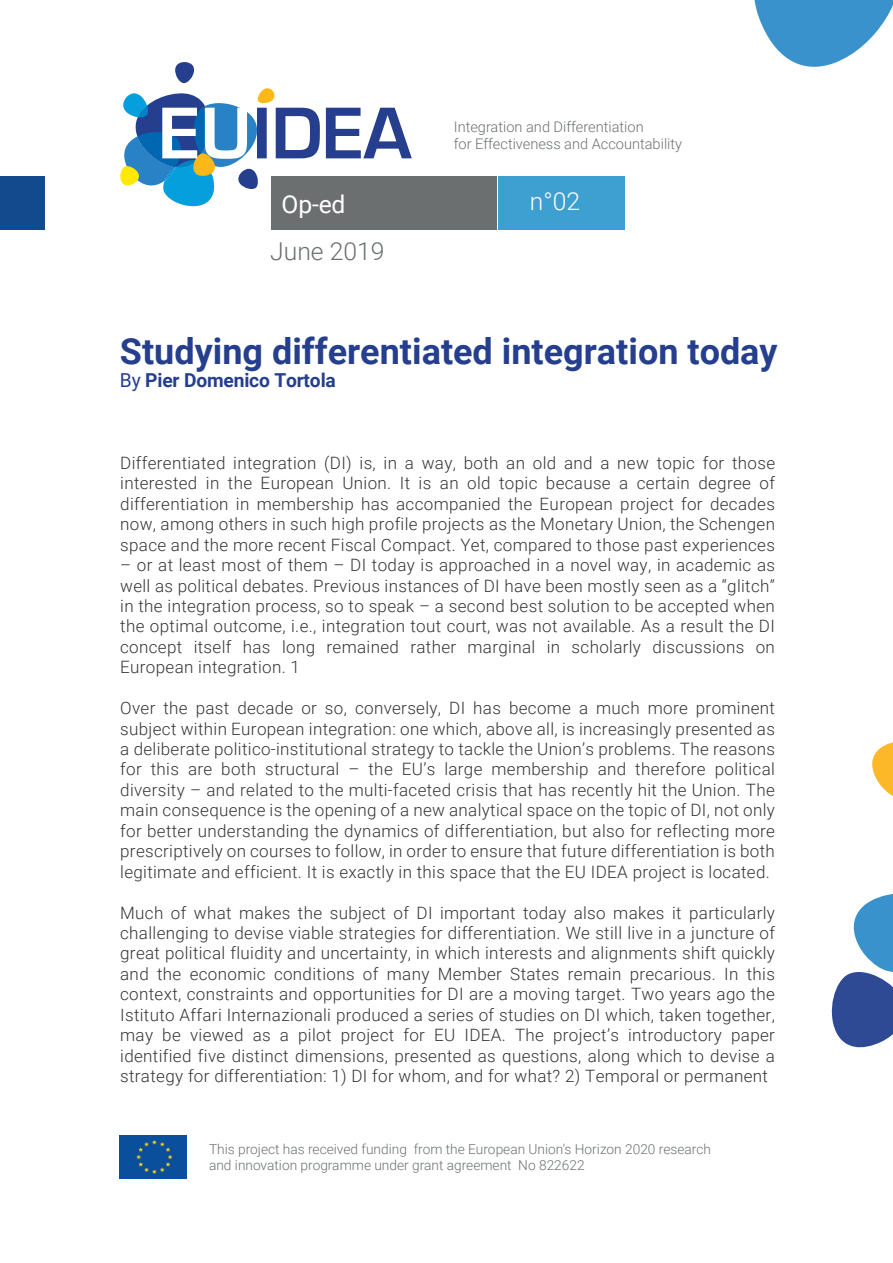
<style>
.page{position:relative;width:893px;height:1263px;background:#fff}
.page>*{position:absolute;margin:0;border:0;box-sizing:border-box;transform-origin:0 0}
.t1{font:700 36px "Roboto";color:#253f8e}
.t2{font:300 24.75px "Roboto";color:#6b6f70}
.t3{font:24.75px "Roboto";color:#fff}
.t4{font:300 24.75px "Roboto";color:#fff}
.t5{font:700 19.2px "Roboto";letter-spacing:-.01em;color:#253f8e}
.t6{font:300 17.1px/20.4px "Roboto";letter-spacing:.02em;color:#363536;text-align:justify}
.t7{font:300 14.55px/17.5px "Roboto";color:#6d7172}
.t8{font:300 13.65px/16.5px "Roboto";color:#6d7172}
.s1{font-weight:400}
</style>
<div class="page">
<svg style="left:831px;top:894px;width:62px;height:154px"></svg>
<img style="left:120px;top:1135px;width:67px;height:44px">
<svg style="left:754px;top:0;width:139px;height:67px"></svg>
<div style="left:271px;top:176px;width:225px;height:54px;background:#6b6f70"></div>
<div style="left:498px;top:176px;width:127px;height:54px;background:#3ea0d1"></div>
<svg style="left:120px;top:62px;width:292px;height:144px"></svg>
<div style="left:0;top:176px;width:45px;height:54px;background:#13498d"></div>
<svg style="left:872px;top:742px;width:21px;height:55px"></svg>
<h2 class="t3" style="left:281px;top:186px;width:66px">Op-ed</h2>
<h2 class="t2" style="left:270px;top:234px;width:116px">June 2019</h2>
<p class="t7" style="left:454px;top:117px;width:230px">Integration and Differentiation<br>for Effectiveness and Accountability</p>
<h2 class="t4" style="left:530px;top:184px;width:52px">n°02</h2>
<h1 class="t1" style="left:120px;top:326px;width:659px">Studying differentiated integration today</h1>
<p class="t5" style="left:120px;top:367px;width:217px"><span class="s1">By</span> Pier Domenico Tortola</p>
<p class="t6" style="left:120px;top:452px;width:656px">Differentiated integration (DI) is, in a way, both an old and a new topic for those interested in the European Union. It is an old topic because a certain degree of differentiation in membership has accompanied the European project for decades now, among others in such high profile projects as the Monetary Union, the Schengen space and the more recent Fiscal Compact. Yet, compared to those past experiences</p>
<p class="t6" style="left:120px;top:554px;width:656px">– or at least most of them – DI today is approached in a novel way, in academic as well as political debates. Previous instances of DI have been mostly seen as a “glitch” in the integration process, so to speak – a second best solution to be accepted when the optimal outcome, i.e., integration tout court, was not available. As a result the DI concept itself has long remained rather marginal in scholarly discussions on European integration. 1</p>
<p class="t6" style="left:120px;top:697px;width:656px">Over the past decade or so, conversely, DI has become a much more prominent subject within European integration: one which, above all, is increasingly presented as a deliberate politico-institutional strategy to tackle the Union’s problems. The reasons for this are both structural – the EU’s large membership and therefore political diversity – and related to the multi-faceted crisis that has recently hit the Union. The main consequence is the opening of a new analytical space on the topic of DI, not only for better understanding the dynamics of differentiation, but also for reflecting more prescriptively on courses to follow, in order to ensure that future differentiation is both legitimate and efficient. It is exactly in this space that the EU IDEA project is located.</p>
<p class="t6" style="left:120px;top:902px;width:656px">Much of what makes the subject of DI important today also makes it particularly challenging to devise viable strategies for differentiation. We still live in a juncture of great political fluidity and uncertainty, in which interests and alignments shift quickly and the economic conditions of many Member States remain precarious. In this context, constraints and opportunities for DI are a moving target. Two years ago the Istituto Affari Internazionali produced a series of studies on DI which, taken together, may be viewed as a pilot project for EU IDEA. The project’s introductory paper identified five distinct dimensions, presented as questions, along which to devise a strategy for differentiation: 1) DI for whom, and for what? 2) Temporal or permanent</p>
<p class="t8" style="left:209px;top:1140px;width:503px">This project has received funding from the European Union’s Horizon 2020 research and innovation programme under grant agreement No 822622</p>
</div>
